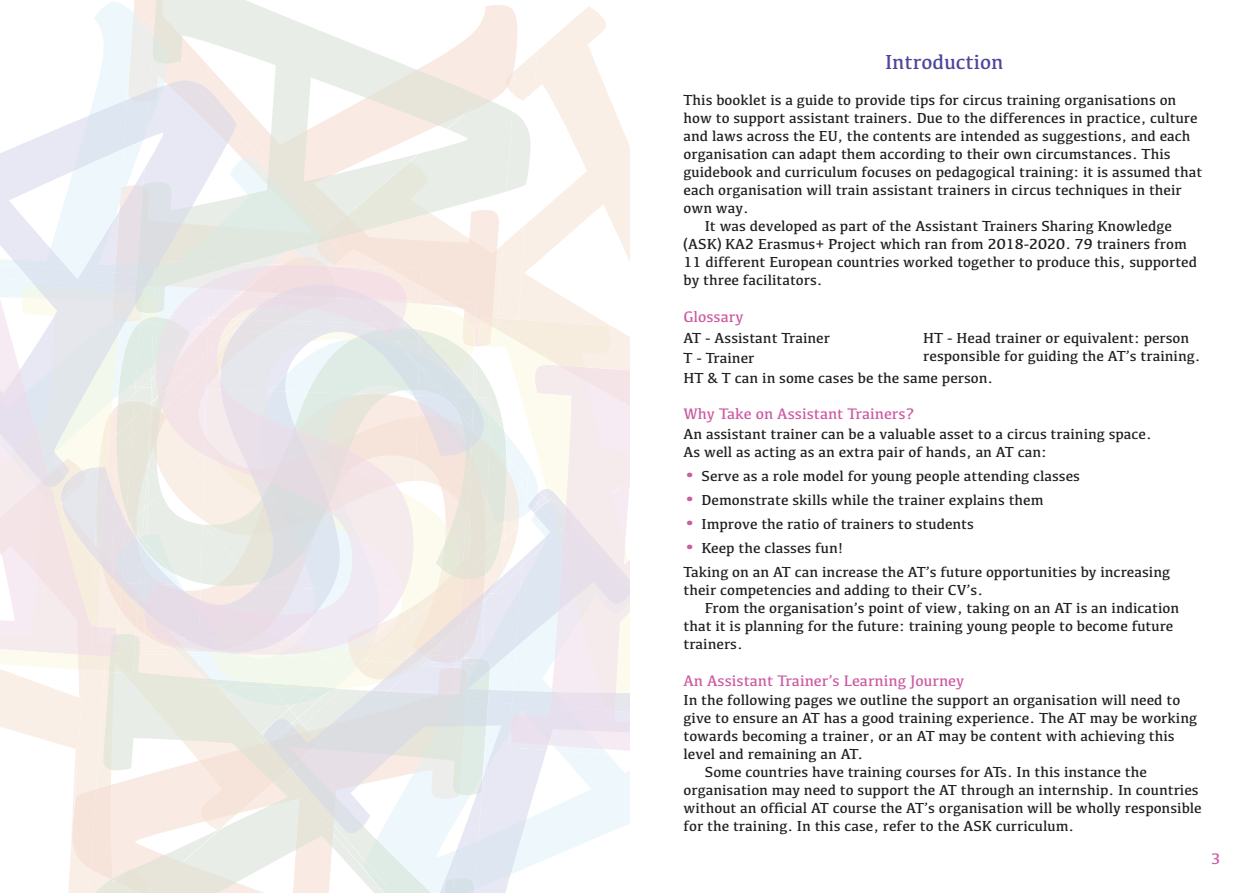
<style>
.page{position:relative;width:1259px;height:893px;background:#fff}
.page>*{position:absolute;margin:0;border:0;box-sizing:border-box;transform-origin:0 0}
.t1{font:21px "Kefa";color:#4d469b}
.t2{font:15.75px "Kefa";color:#cd5ba2}
.sisennys{font:15px/18px "Kefa";color:#231f20}
.s1{font-size:21px;color:#cd5ba2}
</style>
<div class="page">
<svg style="left:0;top:505px;width:84px;height:148px"></svg>
<svg style="left:342px;top:40px;width:177px;height:199px"></svg>
<svg style="left:106px;top:239px;width:397px;height:403px"></svg>
<svg style="left:0;top:0;width:342px;height:505px"></svg>
<svg style="left:60px;top:642px;width:198px;height:251px"></svg>
<svg style="left:454px;top:317px;width:176px;height:167px"></svg>
<svg style="left:258px;top:484px;width:372px;height:409px"></svg>
<p class="t1" style="left:885px;top:49px;width:120px">Introduction</p>
<p class="sisennys" style="left:683px;top:90px;width:520px">This booklet is a guide to provide tips for circus training organisations on how to support assistant trainers. Due to the differences in practice, culture and laws across the EU, the contents are intended as suggestions, and each organisation can adapt them according to their own circumstances. This guidebook and curriculum focuses on pedagogical training: it is assumed that each organisation will train assistant trainers in circus techniques in their own way.</p>
<p class="sisennys" style="left:683px;top:216px;width:515px;text-indent:21px">It was developed as part of the Assistant Trainers Sharing Knowledge (ASK) KA2 Erasmus+ Project which ran from 2018-2020. 79 trainers from 11 different European countries worked together to produce this, supported by three facilitators.</p>
<p class="t2" style="left:683px;top:306px;width:61px">Glossary</p>
<p class="sisennys" style="left:683px;top:329px;width:148px">AT - Assistant Trainer</p>
<p class="sisennys" style="left:923px;top:329px;width:267px">HT - Head trainer or equivalent: person</p>
<p class="sisennys" style="left:683px;top:348px;width:72px">T - Trainer</p>
<p class="sisennys" style="left:923px;top:347px;width:279px">responsible for guiding the AT’s training.</p>
<p class="sisennys" style="left:683px;top:368px;width:311px">HT &amp; T can in some cases be the same person.</p>
<p class="t2" style="left:683px;top:404px;width:232px">Why Take on Assistant Trainers?</p>
<p class="sisennys" style="left:683px;top:424px;width:470px">An assistant trainer can be a valuable asset to a circus training space.</p>
<p class="sisennys" style="left:683px;top:442px;width:365px">As well as acting as an extra pair of hands, an AT can:</p>
<p class="sisennys" style="left:683px;top:466px;width:398px"><span class="s1">•</span> Serve as a role model for young people attending classes</p>
<p class="sisennys" style="left:683px;top:490px;width:362px"><span class="s1">•</span> Demonstrate skills while the trainer explains them</p>
<p class="sisennys" style="left:683px;top:514px;width:292px"><span class="s1">•</span> Improve the ratio of trainers to students</p>
<p class="sisennys" style="left:683px;top:535px;width:488px;line-height:24px"><span class="s1">•</span> Keep the classes fun!<br>Taking on an AT can increase the AT’s future opportunities by increasing</p>
<p class="sisennys" style="left:683px;top:580px;width:301px">their competencies and adding to their CV’s.</p>
<p class="sisennys" style="left:683px;top:598px;width:497px;text-indent:21px">From the organisation’s point of view, taking on an AT is an indication that it is planning for the future: training young people to become future trainers.</p>
<p class="t2" style="left:683px;top:671px;width:282px">An Assistant Trainer’s Learning Journey</p>
<p class="sisennys" style="left:683px;top:691px;width:515px">In the following pages we outline the support an organisation will need to give to ensure an AT has a good training experience. The AT may be working towards becoming a trainer, or an AT may be content with achieving this level and remaining an AT.</p>
<p class="sisennys" style="left:683px;top:763px;width:520px;text-indent:21px">Some countries have training courses for ATs. In this instance the organisation may need to support the AT through an internship. In countries without an official AT course the AT’s organisation will be wholly responsible for the training. In this case, refer to the ASK curriculum.</p>
<p class="t2" style="left:1211px;top:848px;width:11px">3</p>
</div>
